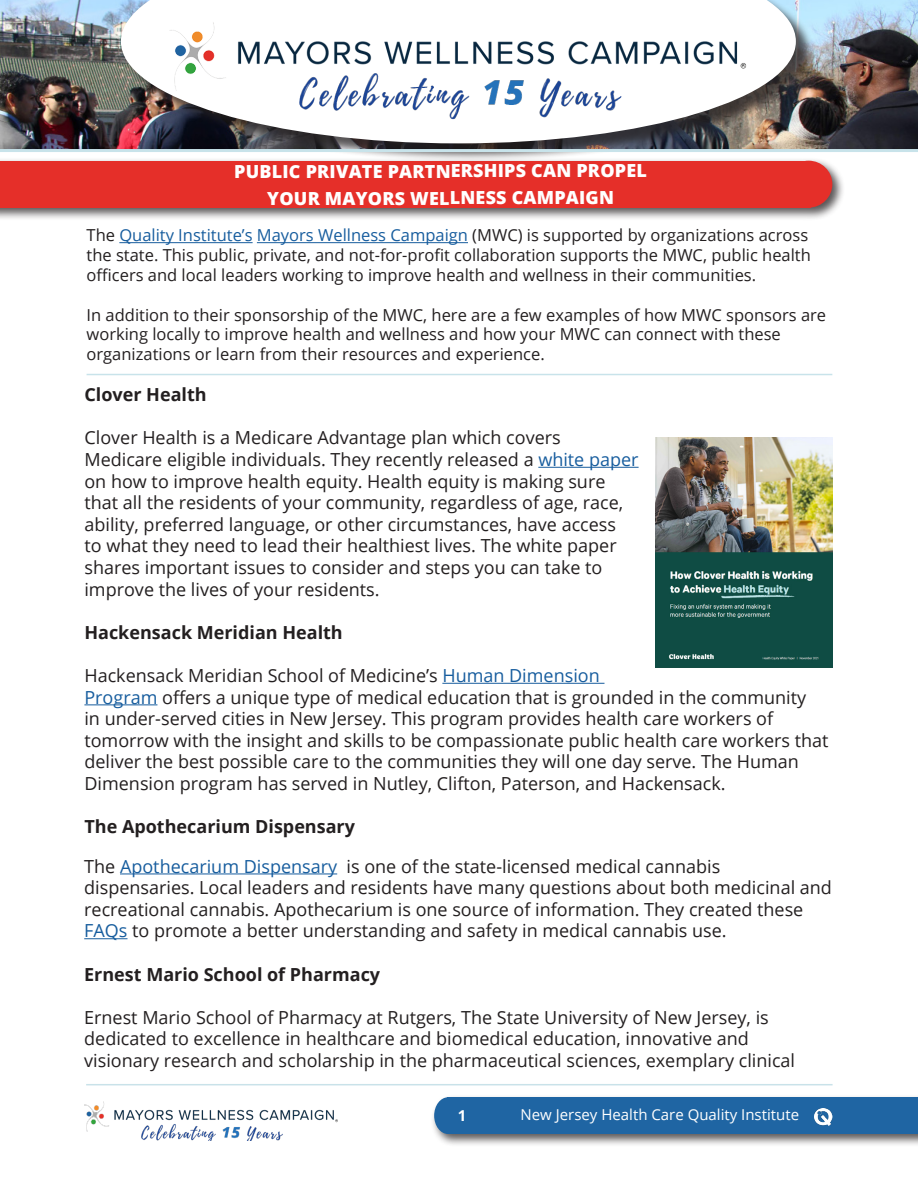
<style>
.page{position:relative;width:918px;height:1188px;background:#fff}
.page>*{position:absolute;margin:0;border:0;box-sizing:border-box;transform-origin:0 0}
.t1{font:18px/21.6px "Open Sans";color:#231f20}
.t2{font:700 18px "Open Sans";color:#231f20}
.t3{font:800 18px "Open Sans";letter-spacing:.005em;color:#fff}
.t4{font:16.5px/19.8px "Open Sans";color:#231f20}
.t5{font:15px "Open Sans";color:#fff}
.t6{font:700 15px "Open Sans";color:#fff}
.s1{color:#175d9e}
</style>
<div class="page">
<img style="left:84px;top:1101px;width:254px;height:40px">
<div style="left:431px;top:1094px;width:487px;height:53px;background:#231f20;opacity:.75"></div>
<div style="left:447px;top:1097px;width:471px;height:37px;background:#1f65a3"></div>
<div style="left:434px;top:1097px;width:28px;height:37px;background:#1f65a3;border-radius:50%"></div>
<hr style="left:86px;top:1084px;width:747px;height:1px;background:#c9e2e9">
<img style="left:815px;top:1108px;width:17px;height:18px">
<img style="left:0;top:0;width:918px;height:149px">
<div style="left:123px;top:0;width:691px;height:162px;background:#231f20;opacity:.75"></div>
<img style="left:121px;top:0;width:675px;height:143px">
<img style="left:170px;top:20px;width:578px;height:102px">
<hr style="left:538px;top:467px;width:101px;height:1px;background:#175d9e">
<hr style="left:442px;top:683px;width:162px;height:1px;background:#175d9e">
<hr style="left:84px;top:704px;width:73px;height:1px;background:#175d9e">
<hr style="left:0;top:149px;width:918px;height:3px;background:#c8e3ea">
<div style="left:0;top:157px;width:845px;height:63px;background:#231f20;opacity:.75"></div>
<div style="left:0;top:161px;width:810px;height:47px;background:#e52f29"></div>
<div style="left:785px;top:161px;width:47px;height:47px;background:#e52f29;border-radius:50%"></div>
<hr style="left:120px;top:874px;width:217px;height:1px;background:#175d9e">
<hr style="left:84px;top:938px;width:44px;height:1px;background:#175d9e">
<img style="left:656px;top:438px;width:176px;height:230px">
<hr style="left:119px;top:242px;width:134px;height:1px;background:#175d9e">
<hr style="left:257px;top:242px;width:211px;height:1px;background:#175d9e">
<hr style="left:87px;top:374px;width:745px;height:1px;background:#c8e3ea">
<p class="t3" style="left:234px;top:157px;width:414px">PUBLIC PRIVATE PARTNERSHIPS CAN PROPEL</p>
<p class="t3" style="left:267px;top:184px;width:349px">YOUR MAYORS WELLNESS CAMPAIGN</p>
<p class="t4" style="left:87px;top:225px;width:726px">The <span class="s1">Quality Institute’s Mayors Wellness Campaign</span> (MWC) is supported by organizations across the state. This public, private, and not-for-profit collaboration supports the MWC, public health officers and local leaders working to improve health and wellness in their communities.</p>
<p class="t4" style="left:87px;top:304px;width:741px">In addition to their sponsorship of the MWC, here are a few examples of how MWC sponsors are working locally to improve health and wellness and how your MWC can connect with these</p>
<p class="t4" style="left:87px;top:344px;width:460px">organizations or learn from their resources and experience.</p>
<p class="t2" style="left:84px;top:382px;width:124px">Clover Health</p>
<p class="t1" style="left:84px;top:427px;width:478px">Clover Health is a Medicare Advantage plan which covers</p>
<p class="t1" style="left:84px;top:448px;width:556px">Medicare eligible individuals. They recently released a <span class="s1">white paper </span>on how to improve health equity. Health equity is making sure that all the residents of your community, regardless of age, race, ability, preferred language, or other circumstances, have access<br>to what they need to lead their healthiest lives. The white paper shares important issues to consider and steps you can take to improve the lives of your residents.</p>
<p class="t2" style="left:84px;top:619px;width:260px">Hackensack Meridian Health</p>
<p class="t1" style="left:84px;top:664px;width:746px">Hackensack Meridian School of Medicine’s <span class="s1">Human Dimension<br>Program</span> offers a unique type of medical education that is grounded in the community<br>in under-served cities in New Jersey. This program provides health care workers of tomorrow with the insight and skills to be compassionate public health care workers that deliver the best possible care to the communities they will one day serve. The Human Dimension program has served in Nutley, Clifton, Paterson, and Hackensack.</p>
<p class="t2" style="left:84px;top:814px;width:272px">The Apothecarium Dispensary</p>
<p class="t1" style="left:84px;top:855px;width:638px">The <span class="s1">Apothecarium Dispensary</span> is one of the state-licensed medical cannabis</p>
<p class="t1" style="left:84px;top:876px;width:749px">dispensaries. Local leaders and residents have many questions about both medicinal and recreational cannabis. Apothecarium is one source of information. They created these<br><span class="s1">FAQs</span> to promote a better understanding and safety in medical cannabis use.</p>
<p class="t2" style="left:84px;top:961px;width:297px">Ernest Mario School of Pharmacy</p>
<p class="t1" style="left:84px;top:1006px;width:686px">Ernest Mario School of Pharmacy at Rutgers, The State University of New Jersey, is</p>
<p class="t1" style="left:84px;top:1028px;width:666px">dedicated to excellence in healthcare and biomedical education, innovative and</p>
<p class="t1" style="left:84px;top:1049px;width:712px">visionary research and scholarship in the pharmaceutical sciences, exemplary clinical</p>
<p class="t6" style="left:458px;top:1105px;width:10px">1</p>
<p class="t5" style="left:521px;top:1104px;width:280px">New Jersey Health Care Quality Institute</p>
</div>
